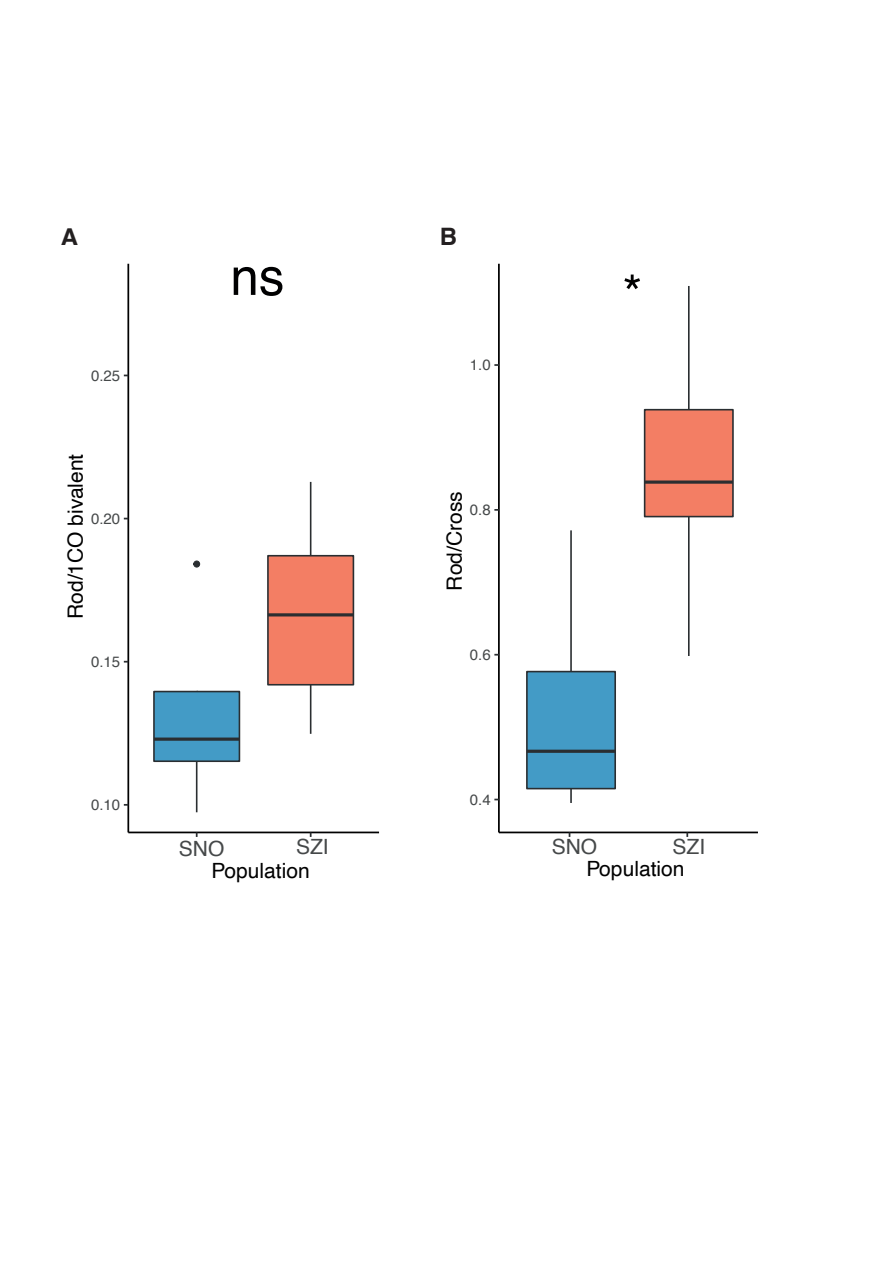
<style>
.page{position:relative;width:893px;height:1263px;background:#fff}
.page>*{position:absolute;margin:0;border:0;box-sizing:border-box;transform-origin:0 0}
.t1{font:52.2px "Helvetica";color:#000001}
.t2{font:51px "Helvetica";color:#000001}
.t3{font:700 24px "Helvetica";color:#231f20}
.t4{font:700 23.25px "Helvetica";color:#231f20}
.t5{font:21px "Helvetica";color:#000001}
.t6{font:21px "Helvetica";color:#454849}
.t7{font:15px "Helvetica";color:#454849}
</style>
<div class="page">
<div style="left:193px;top:560px;width:7px;height:8px;background:#2a2e31;border:1px solid #2a2e31;border-radius:50%"></div>
<hr style="left:196px;top:761px;width:1px;height:51px;background:#2a2e31">
<div style="left:153px;top:691px;width:87px;height:71px;background:#439bc6;border:2px solid #2a2e31"></div>
<svg style="left:154px;top:737px;width:85px;height:4px"></svg>
<hr style="left:310px;top:482px;width:1px;height:74px;background:#2a2e31">
<hr style="left:310px;top:685px;width:1px;height:49px;background:#2a2e31">
<div style="left:267px;top:555px;width:87px;height:130px;background:#f37e64;border:2px solid #2a2e31"></div>
<hr style="left:268px;top:613px;width:85px;height:3px;background:#2a2e31">
<hr style="left:127px;top:264px;width:2px;height:568px;background:#000001">
<hr style="left:128px;top:831px;width:251px;height:2px;background:#000001">
<hr style="left:570px;top:530px;width:2px;height:142px;background:#2a2e31">
<svg style="left:570px;top:789px;width:2px;height:14px"></svg>
<div style="left:526px;top:671px;width:90px;height:118px;background:#439bc6;border:2px solid #2a2e31"></div>
<hr style="left:527px;top:750px;width:88px;height:3px;background:#2a2e31">
<hr style="left:688px;top:286px;width:2px;height:124px;background:#2a2e31">
<hr style="left:688px;top:517px;width:2px;height:139px;background:#2a2e31">
<div style="left:644px;top:409px;width:90px;height:108px;background:#f37e64;border:2px solid #2a2e31"></div>
<svg style="left:645px;top:480px;width:88px;height:4px"></svg>
<hr style="left:498px;top:264px;width:2px;height:568px;background:#000001">
<hr style="left:499px;top:831px;width:259px;height:2px;background:#000001">
<p class="t4" style="left:61px;top:218px;width:19px">A</p>
<p class="t3" style="left:440px;top:217px;width:19px">B</p>
<h1 class="t1" style="left:230px;top:236px;width:55px">ns</h1>
<p class="t7" style="left:91px;top:364px;width:31px">0.25</p>
<p class="t7" style="left:470px;top:354px;width:22px">1.0</p>
<p class="t5" style="left:59px;top:619px;width:167px;rotate:-90deg">Rod/1CO bivalent</p>
<p class="t7" style="left:91px;top:507px;width:31px">0.20</p>
<p class="t7" style="left:91px;top:650px;width:31px">0.15</p>
<p class="t5" style="left:438px;top:591px;width:101px;rotate:-90deg">Rod/Cross</p>
<p class="t7" style="left:470px;top:498px;width:22px">0.8</p>
<p class="t7" style="left:470px;top:643px;width:22px">0.6</p>
<p class="t7" style="left:91px;top:793px;width:31px">0.10</p>
<p class="t6" style="left:179px;top:832px;width:47px">SNO</p>
<p class="t6" style="left:296px;top:831px;width:34px">SZI</p>
<p class="t5" style="left:212px;top:854px;width:100px">Population</p>
<p class="t7" style="left:470px;top:788px;width:22px">0.4</p>
<h2 class="t2" style="left:622px;top:254px;width:21px">*</h2>
<p class="t6" style="left:552px;top:831px;width:47px">SNO</p>
<p class="t6" style="left:673px;top:831px;width:34px">SZI</p>
<p class="t5" style="left:586px;top:853px;width:100px">Population</p>
</div>
